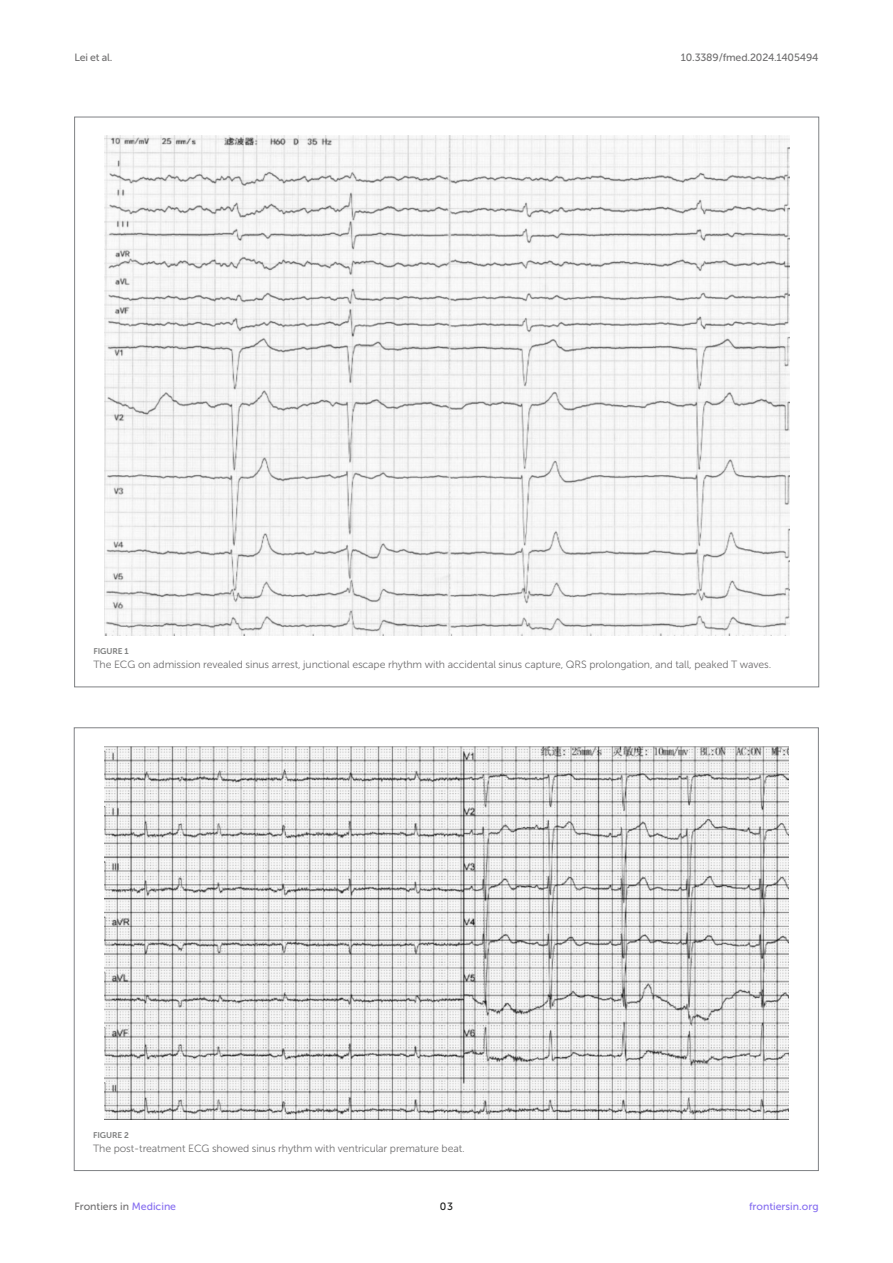
<style>
.page{position:relative;width:893px;height:1263px;background:#fff}
.page>*{position:absolute;margin:0;border:0;box-sizing:border-box;transform-origin:0 0}
.FIG_LEG{font:10.5px "Museo Sans 300";letter-spacing:-.01em;color:#706f70}
.t1{font:10.5px "Museo Sans 500";letter-spacing:-.015em;color:#706f70}
.t2{font:10.5px "Museo Sans 500";color:#856df0}
.t3{font:10.5px "Museo Sans 500";color:#1b1c1b}
.FIG_HD{font:8.25px "Museo Sans 700";letter-spacing:-.01em;color:#7e7f7f}
.s1{color:#856df0}
</style>
<div class="page">
<img style="left:104px;top:136px;width:685px;height:500px">
<img style="left:104px;top:747px;width:684px;height:372px">
<p class="t1" style="left:74px;top:51px;width:40px">Lei et al.</p>
<p class="t1" style="left:681px;top:51px;width:139px">10.3389/fmed.2024.1405494</p>
<p class="FIG_HD" style="left:94px;top:647px;width:37px">FIGURE 1</p>
<p class="FIG_LEG" style="left:94px;top:659px;width:679px">The ECG on admission revealed sinus arrest, junctional escape rhythm with accidental sinus capture, QRS prolongation, and tall, peaked T waves.</p>
<p class="FIG_HD" style="left:93px;top:1131px;width:37px">FIGURE 2</p>
<p class="FIG_LEG" style="left:93px;top:1142px;width:373px">The post-treatment ECG showed sinus rhythm with ventricular premature beat.</p>
<p class="t1" style="left:74px;top:1200px;width:103px">Frontiers in <span class="s1">Medicine</span></p>
<p class="t3" style="left:440px;top:1200px;width:15px">03</p>
<p class="t2" style="left:749px;top:1200px;width:71px">frontiersin.org</p>
</div>
